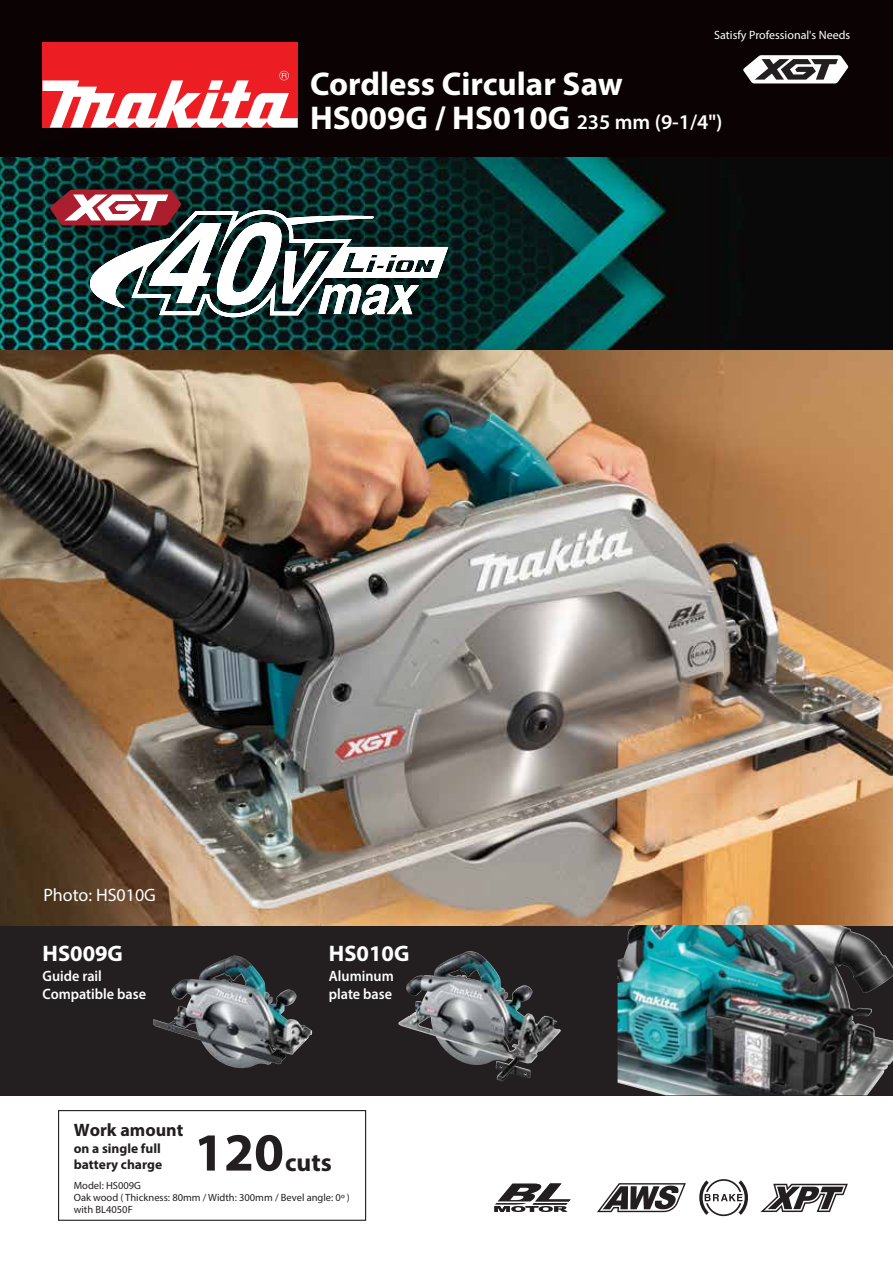
<style>
.page{position:relative;width:893px;height:1263px;background:#fff}
.page>*{position:absolute;margin:0;border:0;box-sizing:border-box;transform-origin:0 0}
.t1{font:700 33px "Myriad Pro";color:#fff}
.t2{font:700 25.5px "Myriad Pro";color:#231f20}
.t3{font:700 22.5px "Myriad Pro";color:#fff}
.t4{font:18px "Myriad Pro";color:#fff}
.t5{font:700 18px "Myriad Pro";color:#231f20}
.t6{font:600 15px/18px "Myriad Pro";color:#fff;scale:.95 1}
.t7{font:700 13.5px/16.5px "Myriad Pro";color:#231f20}
.t8{font:12px "Myriad Pro";color:#fff}
.t9{font:10.5px/12px "Myriad Pro";color:#231f20}
.s1{font-weight:600;font-size:21px}
.s2{font-size:54px}
</style>
<div class="page">
<div style="left:0;top:0;width:893px;height:159px;background:#0a0203"></div>
<svg style="left:743px;top:55px;width:105px;height:28px;background:#999797"></svg>
<div style="left:43px;top:43px;width:255px;height:85px;background:#ed1d24"></div>
<svg style="left:43px;top:71px;width:255px;height:55px"></svg>
<svg style="left:699px;top:1179px;width:49px;height:37px"></svg>
<svg style="left:761px;top:1183px;width:87px;height:30px"></svg>
<svg style="left:760px;top:1184px;width:88px;height:28px"></svg>
<svg style="left:494px;top:1183px;width:76px;height:29px"></svg>
<div style="left:596px;top:1179px;width:91px;height:37px;background:linear-gradient(to right,#fff,#fff)"></div>
<svg style="left:597px;top:1183px;width:89px;height:29px"></svg>
<img style="left:0;top:349px;width:893px;height:578px">
<div style="left:0;top:927px;width:893px;height:169px;background:#231f20"></div>
<img style="left:153px;top:956px;width:159px;height:112px">
<img style="left:398px;top:952px;width:163px;height:129px">
<img style="left:618px;top:925px;width:275px;height:170px">
<div style="left:58px;top:1110px;width:308px;height:111px;border:1px solid #231f20"></div>
<img style="left:512px;top:158px;width:381px;height:191px">
<img style="left:0;top:126px;width:512px;height:256px">
<svg style="left:50px;top:190px;width:398px;height:127px"></svg>
<h1 class="t1" style="left:310px;top:63px;width:314px">Cordless Circular Saw</h1>
<p class="t8" style="left:714px;top:27px;width:138px">Satisfy Professional's Needs</p>
<h1 class="t1" style="left:310px;top:96px;width:414px">HS009G / HS010G <span class="s1">235 mm (9-1/4")</span></h1>
<h3 class="t4" style="left:43px;top:884px;width:114px">Photo: HS010G</h3>
<h3 class="t3" style="left:43px;top:939px;width:82px">HS009G</h3>
<h3 class="t3" style="left:329px;top:939px;width:82px">HS010G</h3>
<h3 class="t6" style="left:43px;top:966px;width:111px">Guide rail<br>Compatible base</h3>
<h3 class="t6" style="left:329px;top:966px;width:70px">Aluminum plate base</h3>
<h3 class="t5" style="left:74px;top:1118px;width:111px">Work amount</h3>
<h2 class="t2" style="left:194px;top:1145px;width:139px"><span class="s2">120</span>cuts</h2>
<p class="t9" style="left:74px;top:1179px;width:278px">Model: HS009G<br>Oak wood ( Thickness: 80mm / Width: 300mm / Bevel angle: 0º ) with BL4050F</p>
<p class="t7" style="left:74px;top:1140px;width:90px">on a single full battery charge</p>
</div>
